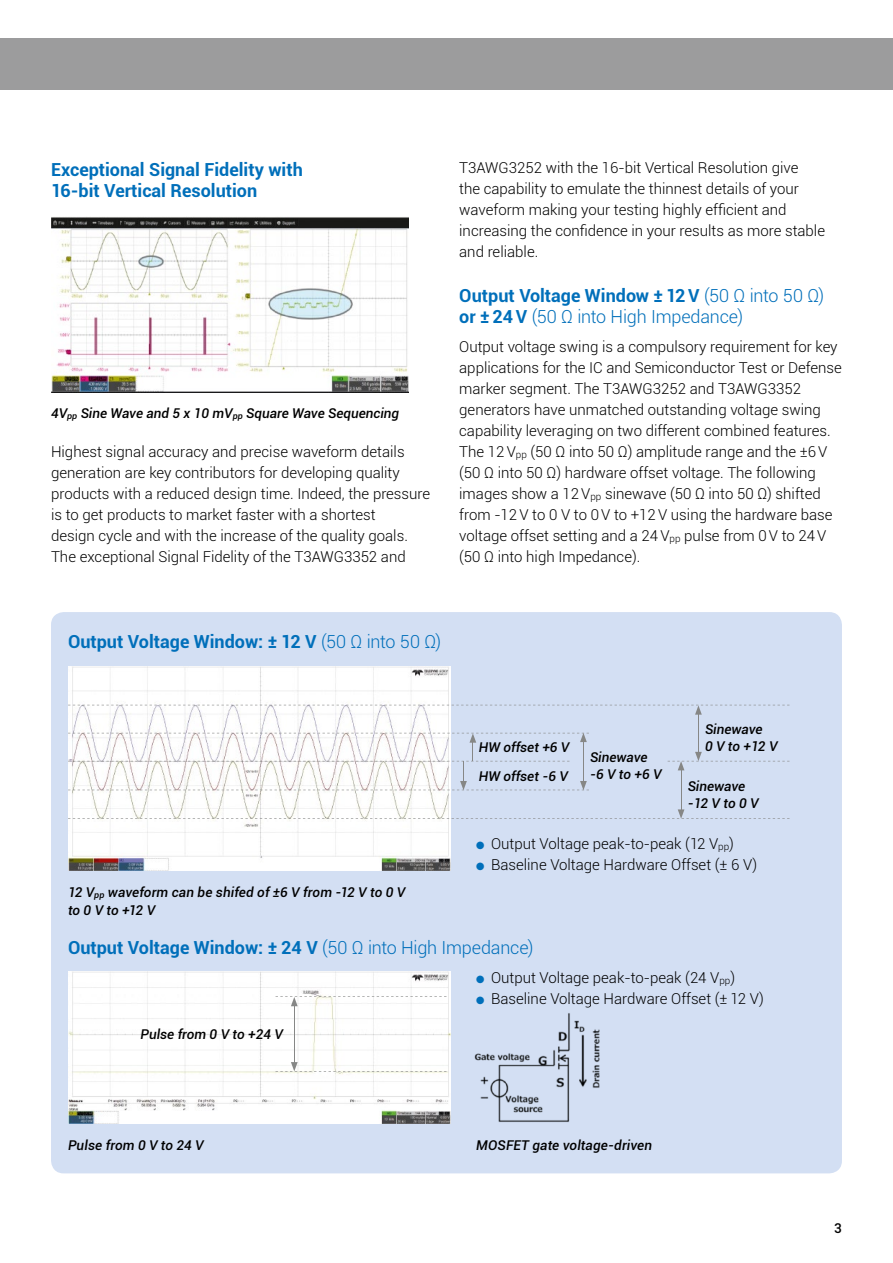
<style>
.page{position:relative;width:893px;height:1263px;background:#fff}
.page>*{position:absolute;margin:0;border:0;box-sizing:border-box;transform-origin:0 0}
.t1{font:700 18px/21px "Roboto";color:#006fba}
.t2{font:300 18px/21px "Roboto";letter-spacing:-.01em;color:#006fba}
.t3{font:300 15px/21px "Roboto";color:#000}
.t4{font:italic 500 13.5px/16.5px "Roboto";color:#000}
.t5{font:500 13.5px "Roboto";color:#000}
.s1{font-size:8.85px}
.s2{font-weight:700}
.s3{font-size:9.9px}
.s4{font-weight:300}
.s5{color:#006fba}
</style>
<div class="page">
<div style="left:0;top:38px;width:893px;height:51px;background:#9c9c9d"></div>
<div style="left:51px;top:612px;width:791px;height:561px;background:#d3dff3;border-radius:13px"></div>
<img style="left:51px;top:217px;width:357px;height:176px">
<img style="left:68px;top:666px;width:383px;height:204px">
<img style="left:68px;top:972px;width:383px;height:151px">
<svg style="left:68px;top:733px;width:521px;height:58px"></svg>
<hr style="left:294px;top:1004px;width:1px;height:60px;background:#868786">
<svg style="left:276px;top:996px;width:170px;height:10px;background:#f6f6f5"></svg>
<svg style="left:276px;top:1062px;width:170px;height:10px;background:#f5f6f4"></svg>
<hr style="left:698px;top:712px;width:1px;height:42px;background:#868786">
<svg style="left:68px;top:705px;width:721px;height:10px"></svg>
<hr style="left:681px;top:768px;width:1px;height:44px;background:#868786">
<svg style="left:668px;top:752px;width:121px;height:18px"></svg>
<svg style="left:68px;top:809px;width:721px;height:10px"></svg>
<img style="left:474px;top:1013px;width:126px;height:109px">
<p class="t1" style="left:51px;top:158px;width:253px">Exceptional Signal Fidelity with<br>16-bit Vertical Resolution</p>
<p class="t4" style="left:51px;top:406px;width:350px">4V<span class="s1">pp</span> Sine Wave and 5 x 10 mV<span class="s1">pp</span> Square Wave Sequencing</p>
<p class="t3" style="left:51px;top:441px;width:381px">Highest signal accuracy and precise waveform details generation are key contributors for developing quality products with a reduced design time. Indeed, the pressure is to get products to market faster with a shortest<br>design cycle and with the increase of the quality goals.<br>The exceptional Signal Fidelity of the T3AWG3352 and</p>
<p class="t3" style="left:459px;top:157px;width:367px">T3AWG3252 with the 16-bit Vertical Resolution give<br>the capability to emulate the thinnest details of your waveform making your testing highly ef昀椀cient and increasing the con昀椀dence in your results as more stable and reliable.</p>
<p class="t2" style="left:459px;top:284px;width:366px"><span class="s2">Output Voltage Window ± 12 V</span> (50 Ω into 50 Ω) <span class="s2">or ± 24 V</span> (50 Ω into High Impedance)</p>
<p class="t3" style="left:459px;top:336px;width:384px">Output voltage swing is a compulsory requirement for key applications for the IC and Semiconductor Test or Defense marker segment. The T3AWG3252 and T3AWG3352 generators have unmatched outstanding voltage swing capability leveraging on two different combined features.<br>The 12 V<span class="s3">pp</span> (50 Ω into 50 Ω) amplitude range and the ±6 V (50 Ω into 50 Ω) hardware offset voltage. The following images show a 12 V<span class="s3">pp</span> sinewave (50 Ω into 50 Ω) shifted from -12 V to 0 V to 0 V to +12 V using the hardware base voltage offset setting and a 24 V<span class="s3">pp</span> pulse from 0 V to 24 V (50 Ω into high Impedance).</p>
<p class="t1" style="left:68px;top:630px;width:375px">Output Voltage Window: ± 12 V <span class="s4">(50 Ω into 50 Ω)</span></p>
<p class="t4" style="left:68px;top:884px;width:339px;line-height:18px">12 V<span class="s1">pp</span> waveform can be shifed of ±6 V from -12 V to 0 V to 0 V to +12 V</p>
<p class="t4" style="left:479px;top:740px;width:92px">HW offset +6 V</p>
<p class="t4" style="left:479px;top:768px;width:91px">HW offset -6 V</p>
<p class="t4" style="left:590px;top:750px;width:73px">Sinewave -6 V to +6 V</p>
<p class="t4" style="left:705px;top:722px;width:74px">Sinewave<br>0 V to +12 V</p>
<p class="t4" style="left:688px;top:779px;width:73px">Sinewave -12 V to 0 V</p>
<p class="t3" style="left:476px;top:833px;width:259px"><span class="s5">●</span> Output Voltage peak-to-peak (12 V<span class="s3">pp</span>)</p>
<p class="t3" style="left:476px;top:854px;width:282px"><span class="s5">●</span> Baseline Voltage Hardware Offset (± 6 V)</p>
<p class="t1" style="left:68px;top:936px;width:467px">Output Voltage Window: ± 24 V <span class="s4">(50 Ω into High Impedance)</span></p>
<p class="t4" style="left:141px;top:1027px;width:144px">Pulse from 0 V to +24 V</p>
<p class="t3" style="left:476px;top:967px;width:260px"><span class="s5">●</span> Output Voltage peak-to-peak (24 V<span class="s3">pp</span>)</p>
<p class="t3" style="left:476px;top:988px;width:289px"><span class="s5">●</span> Baseline Voltage Hardware Offset (± 12 V)</p>
<p class="t4" style="left:68px;top:1138px;width:137px">Pulse from 0 V to 24 V</p>
<p class="t4" style="left:476px;top:1138px;width:177px">MOSFET gate voltage-driven</p>
<p class="t5" style="left:834px;top:1223px;width:9px">3</p>
</div>
